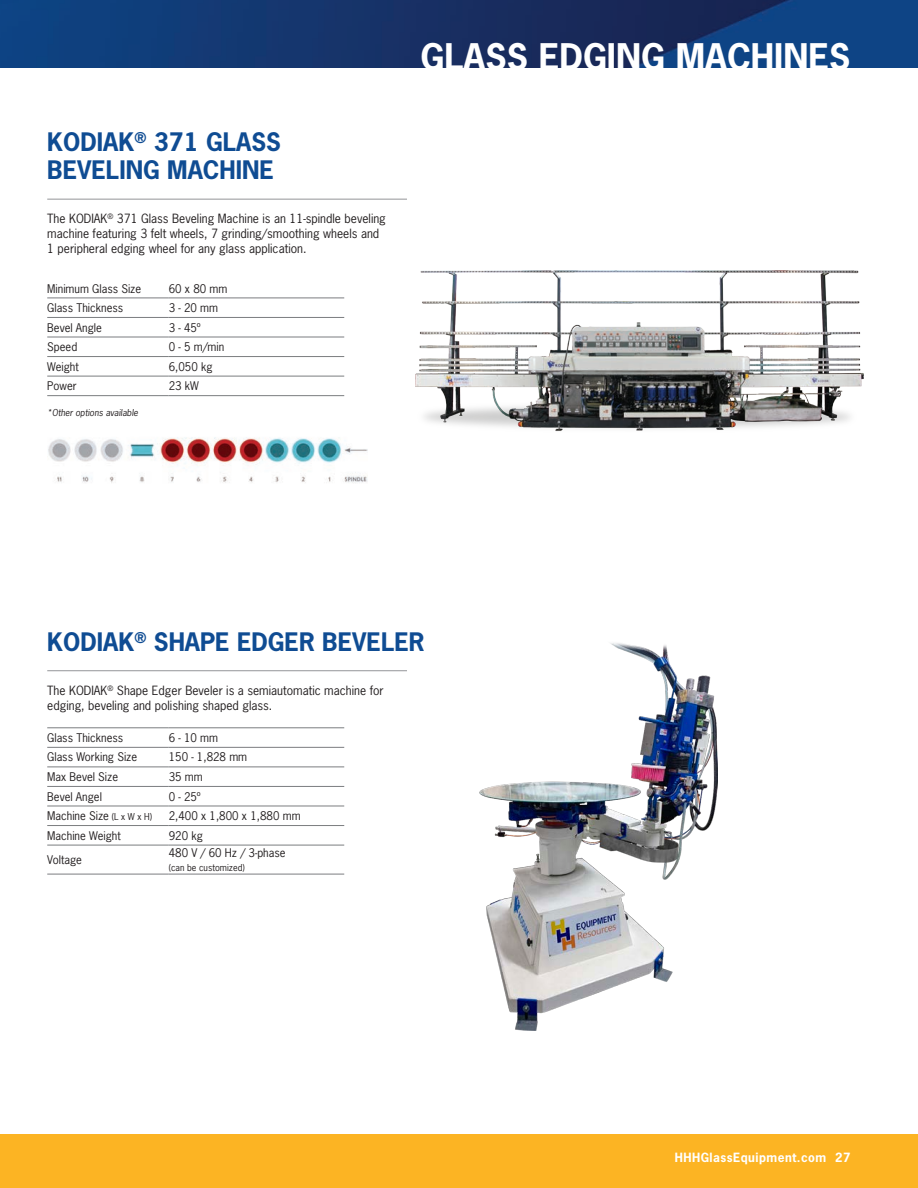
<style>
.page{position:relative;width:918px;height:1188px;background:#fff}
.page>*{position:absolute;margin:0;border:0;box-sizing:border-box;transform-origin:0 0}
.t1{font:700 34.5px "News Gothic Std";color:#fff}
.t2{font:700 24px/28.5px "News Gothic Std";color:#0f4c93}
.Product_Description{font:12px/15px "News Gothic Std";color:#231f20}
.t3{font:700 12px "News Gothic Std";letter-spacing:.04em;color:#fff}
.Chart_text{font:11.25px "News Gothic Std";color:#231f20}
.t4{font:italic 9px "News Gothic Std";color:#231f20}
.Chart_text-2{font:9px "News Gothic Std";color:#231f20}
.s1{font-size:9px}
</style>
<div class="page">
<img style="left:0;top:0;width:918px;height:68px">
<img style="left:415px;top:271px;width:448px;height:160px">
<div style="left:0;top:1134px;width:918px;height:54px;background:#fcb423"></div>
<hr style="left:47px;top:199px;width:360px;height:1px;background:#939598">
<hr style="left:47px;top:356px;width:122px;height:1px;background:#7b7d80">
<hr style="left:169px;top:356px;width:175px;height:1px;background:#7b7d80">
<hr style="left:47px;top:376px;width:122px;height:1px;background:#7b7d80">
<hr style="left:169px;top:376px;width:175px;height:1px;background:#7b7d80">
<hr style="left:47px;top:395px;width:122px;height:1px;background:#7b7d80">
<hr style="left:169px;top:395px;width:175px;height:1px;background:#7b7d80">
<hr style="left:47px;top:298px;width:122px;height:1px;background:#7b7d80">
<hr style="left:169px;top:298px;width:175px;height:1px;background:#7b7d80">
<hr style="left:47px;top:317px;width:122px;height:1px;background:#7b7d80">
<hr style="left:169px;top:317px;width:175px;height:1px;background:#7b7d80">
<hr style="left:47px;top:337px;width:122px;height:1px;background:#7b7d80">
<hr style="left:169px;top:337px;width:175px;height:1px;background:#7b7d80">
<hr style="left:47px;top:670px;width:360px;height:1px;background:#939598">
<hr style="left:47px;top:806px;width:122px;height:1px;background:#7b7d80">
<hr style="left:169px;top:806px;width:175px;height:1px;background:#7b7d80">
<hr style="left:47px;top:825px;width:122px;height:1px;background:#7b7d80">
<hr style="left:169px;top:825px;width:175px;height:1px;background:#7b7d80">
<hr style="left:47px;top:845px;width:122px;height:1px;background:#7b7d80">
<hr style="left:169px;top:845px;width:175px;height:1px;background:#7b7d80">
<hr style="left:47px;top:874px;width:122px;height:1px;background:#7b7d80">
<hr style="left:169px;top:874px;width:175px;height:1px;background:#7b7d80">
<hr style="left:47px;top:728px;width:122px;height:1px;background:#7b7d80">
<hr style="left:169px;top:728px;width:175px;height:1px;background:#7b7d80">
<hr style="left:47px;top:747px;width:122px;height:1px;background:#7b7d80">
<hr style="left:169px;top:747px;width:175px;height:1px;background:#7b7d80">
<hr style="left:47px;top:767px;width:122px;height:1px;background:#7b7d80">
<hr style="left:169px;top:767px;width:175px;height:1px;background:#7b7d80">
<hr style="left:47px;top:786px;width:122px;height:1px;background:#7b7d80">
<hr style="left:169px;top:786px;width:175px;height:1px;background:#7b7d80">
<img style="left:48px;top:437px;width:320px;height:46px">
<img style="left:480px;top:643px;width:238px;height:388px">
<p class="t2" style="left:47px;top:127px;width:235px">KODIAK<sup>®</sup> 371 GLASS<br>BEVELING MACHINE</p>
<p class="Product_Description" style="left:47px;top:211px;width:340px">The KODIAK<sup>®</sup> 371 Glass Beveling Machine is an 11-spindle beveling machine featuring 3 felt wheels, 7 grinding/smoothing wheels and<br>1 peripheral edging wheel for any glass application.</p>
<p class="Chart_text" style="left:47px;top:281px;width:96px">Minimum Glass Size</p>
<p class="Chart_text" style="left:169px;top:281px;width:60px">60 x 80 mm</p>
<p class="Chart_text" style="left:47px;top:301px;width:78px">Glass Thickness</p>
<p class="Chart_text" style="left:169px;top:301px;width:51px">3 - 20 mm</p>
<p class="Chart_text" style="left:47px;top:320px;width:56px">Bevel Angle</p>
<p class="Chart_text" style="left:169px;top:320px;width:34px">3 - 45o</p>
<p class="Chart_text" style="left:47px;top:340px;width:32px">Speed</p>
<p class="Chart_text" style="left:169px;top:340px;width:57px">0 - 5 m/min</p>
<p class="Chart_text" style="left:47px;top:359px;width:33px">Weight</p>
<p class="Chart_text" style="left:169px;top:359px;width:45px">6,050 kg</p>
<p class="Chart_text" style="left:47px;top:379px;width:31px">Power</p>
<p class="Chart_text" style="left:169px;top:379px;width:32px">23 kW</p>
<p class="t4" style="left:47px;top:407px;width:92px">*Other options available</p>
<p class="t1" style="left:420px;top:34px;width:432px">GLASS EDGING MACHINES</p>
<p class="t2" style="left:47px;top:627px;width:379px">KODIAK<sup>®</sup> SHAPE EDGER BEVELER</p>
<p class="Product_Description" style="left:47px;top:683px;width:338px">The KODIAK<sup>®</sup> Shape Edger Beveler is a semiautomatic machine for edging, beveling and polishing shaped glass.</p>
<p class="Chart_text" style="left:47px;top:730px;width:78px">Glass Thickness</p>
<p class="Chart_text" style="left:169px;top:730px;width:51px">6 - 10 mm</p>
<p class="Chart_text" style="left:47px;top:750px;width:92px">Glass Working Size</p>
<p class="Chart_text" style="left:169px;top:750px;width:80px">150 - 1,828 mm</p>
<p class="Chart_text" style="left:47px;top:770px;width:72px">Max Bevel Size</p>
<p class="Chart_text" style="left:169px;top:770px;width:36px">35 mm</p>
<p class="Chart_text" style="left:47px;top:789px;width:56px">Bevel Angel</p>
<p class="Chart_text" style="left:169px;top:789px;width:34px">0 - 25º</p>
<p class="Chart_text" style="left:47px;top:809px;width:106px">Machine Size <span class="s1">(L x W x H)</span></p>
<p class="Chart_text" style="left:169px;top:809px;width:133px">2,400 x 1,800 x 1,880 mm</p>
<p class="Chart_text" style="left:47px;top:828px;width:75px">Machine Weight</p>
<p class="Chart_text" style="left:169px;top:828px;width:36px">920 kg</p>
<p class="Chart_text" style="left:47px;top:852px;width:36px">Voltage</p>
<p class="Chart_text" style="left:169px;top:846px;width:118px">480 V / 60 Hz / 3-phase</p>
<p class="Chart_text-2" style="left:169px;top:862px;width:78px">(can be customized)</p>
<p class="t3" style="left:675px;top:1149px;width:177px">HHHGlassEquipment.com 27</p>
</div>
